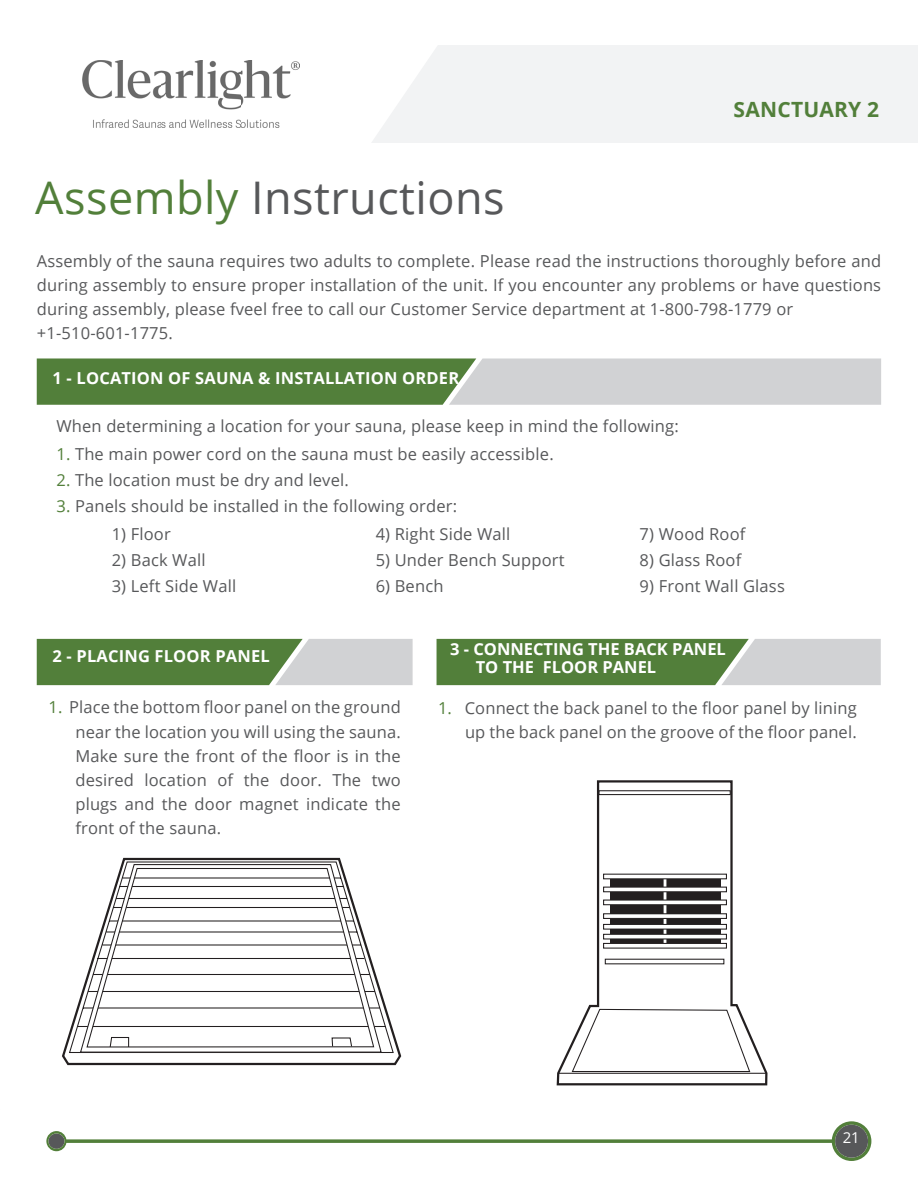
<style>
.page{position:relative;width:918px;height:1188px;background:#fff}
.page>*{position:absolute;margin:0;border:0;box-sizing:border-box;transform-origin:0 0}
.t1{font:45px "Open Sans";letter-spacing:.01em;color:#57585a}
.t2{font:700 21px "Open Sans";letter-spacing:.01em;color:#527f3a}
.text{font:16.5px/24px "Open Sans";letter-spacing:.01em;color:#57585a;text-align:justify}
.title_bars{font:700 16.5px/18px "Open Sans";letter-spacing:.01em;color:#fff}
.t3{font:15px "Open Sans";color:#fff}
.s1{color:#527f3a}
</style>
<div class="page">
<div style="left:0;top:45px;width:918px;height:98px;background:#f2f3f4"></div>
<svg style="left:0;top:45px;width:437px;height:98px;fill:#fff"></svg>
<svg style="left:46px;top:1121px;width:825px;height:40px"></svg>
<img style="left:82px;top:60px;width:217px;height:68px">
<svg style="left:437px;top:639px;width:444px;height:46px;background:#7d9b6e"></svg>
<svg style="left:37px;top:639px;width:376px;height:46px;background:#7d9b6e"></svg>
<svg style="left:37px;top:358px;width:844px;height:47px;background:#93aa89"></svg>
<svg style="left:62px;top:857px;width:340px;height:209px"></svg>
<svg style="left:556px;top:780px;width:212px;height:306px"></svg>
<p class="t2" style="left:734px;top:95px;width:147px">SANCTUARY 2</p>
<p class="t1" style="left:35px;top:166px;width:471px"><span class="s1">Assembly</span> Instructions</p>
<p class="text" style="left:37px;top:249px;width:846px">Assembly of the sauna requires two adults to complete. Please read the instructions thoroughly before and during assembly to ensure proper installation of the unit. If you encounter any problems or have questions during assembly, please fveel free to call our Customer Service department at 1-800-798-1779 or</p>
<p class="text" style="left:37px;top:321px;width:138px">+1-510-601-1775.</p>
<p class="title_bars" style="left:53px;top:368px;width:408px">1 - LOCATION OF SAUNA &amp; INSTALLATION ORDER</p>
<p class="text" style="left:56px;top:413px;width:624px">When determining a location for your sauna, please keep in mind the following:</p>
<p class="text" style="left:56px;top:441px;width:499px"><span class="s1">1.</span> The main power cord on the sauna must be easily accessible.</p>
<p class="text" style="left:56px;top:468px;width:294px"><span class="s1">2.</span> The location must be dry and level.</p>
<p class="text" style="left:56px;top:494px;width:402px"><span class="s1">3.</span> Panels should be installed in the following order:</p>
<p class="text" style="left:112px;top:521px;width:61px">1) Floor</p>
<p class="text" style="left:376px;top:521px;width:136px">4) Right Side Wall</p>
<p class="text" style="left:640px;top:521px;width:107px">7) Wood Roof</p>
<p class="text" style="left:112px;top:548px;width:95px">2) Back Wall</p>
<p class="text" style="left:376px;top:548px;width:190px">5) Under Bench Support</p>
<p class="text" style="left:640px;top:548px;width:103px">8) Glass Roof</p>
<p class="text" style="left:112px;top:574px;width:126px">3) Left Side Wall</p>
<p class="text" style="left:376px;top:574px;width:69px">6) Bench</p>
<p class="text" style="left:640px;top:574px;width:147px">9) Front Wall Glass</p>
<p class="title_bars" style="left:53px;top:647px;width:219px">2 - PLACING FLOOR PANEL</p>
<p class="title_bars" style="left:476px;top:640px;width:252px;text-indent:-26px">3 - CONNECTING THE BACK PANEL<br>TO THE FLOOR PANEL</p>
<p class="text" style="left:75px;top:695px;width:327px;text-indent:-27px"><span class="s1">1.</span> Place the bottom floor panel on the ground near the location you will using the sauna.<br>Make sure the front of the floor is in the desired location of the door. The two plugs and the door magnet indicate the front of the sauna.</p>
<p class="text" style="left:438px;top:695px;width:420px;text-align:right"><span class="s1">1.</span> Connect the back panel to the floor panel by lining up the back panel on the groove of the floor panel.</p>
<p class="t3" style="left:843px;top:1127px;width:19px">21</p>
</div>
